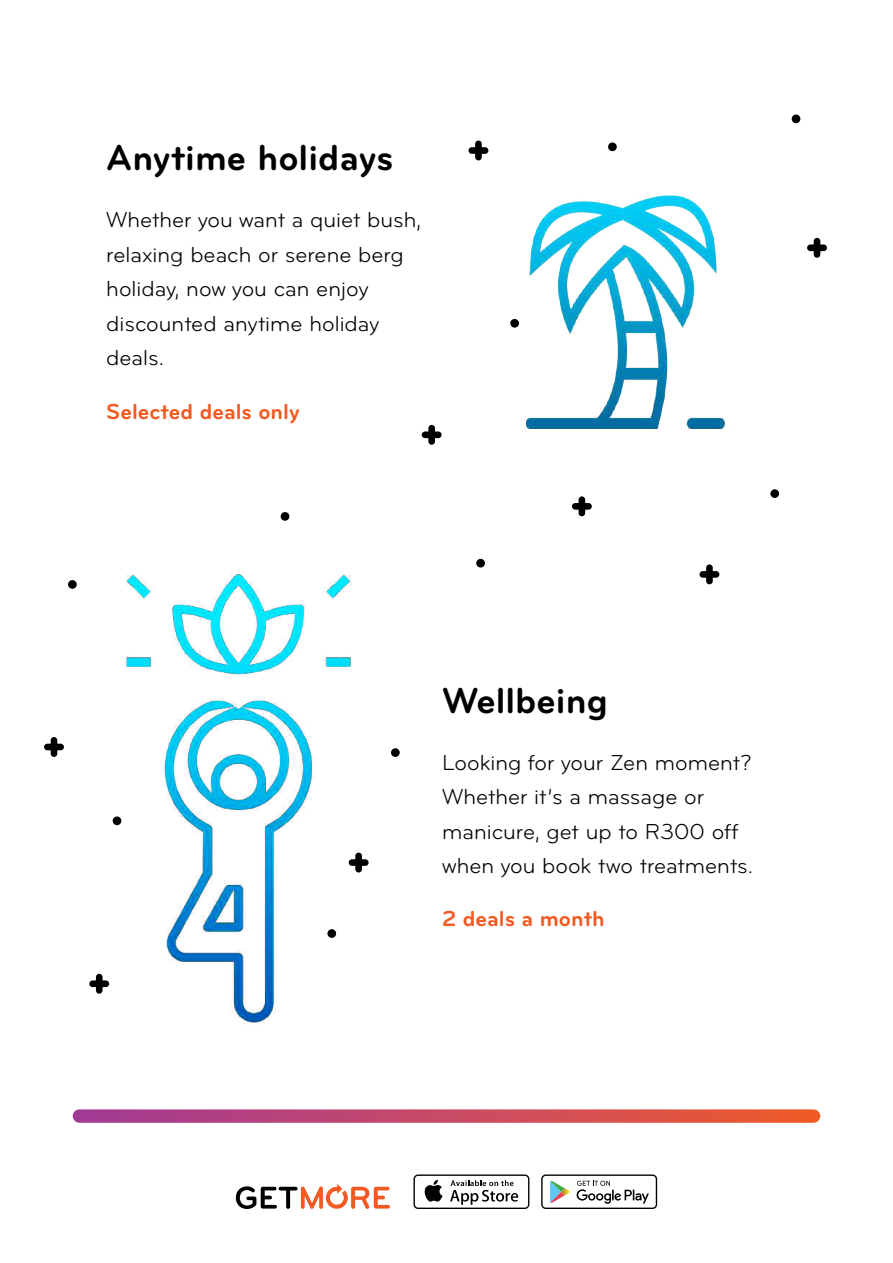
<style>
.page{position:relative;width:893px;height:1263px;background:#fff}
.page>*{position:absolute;margin:0;border:0;box-sizing:border-box;transform-origin:0 0}
.t1{font:700 37.5px "Bryant";color:#000}
.t2{font:22.5px/34.5px "Bryant";color:#000}
.t3{font:700 22.5px "Bryant";color:#f15a22}
</style>
<div class="page">
<img style="left:98px;top:512px;width:295px;height:512px">
<svg style="left:73px;top:1109px;width:747px;height:14px;background:#ca5269"></svg>
<img style="left:477px;top:140px;width:248px;height:289px">
<svg style="left:468px;top:141px;width:20px;height:19px"></svg>
<svg style="left:807px;top:238px;width:20px;height:20px"></svg>
<svg style="left:572px;top:496px;width:20px;height:20px"></svg>
<svg style="left:699px;top:564px;width:20px;height:20px"></svg>
<svg style="left:89px;top:974px;width:20px;height:20px"></svg>
<svg style="left:349px;top:853px;width:20px;height:19px"></svg>
<svg style="left:44px;top:737px;width:20px;height:20px"></svg>
<div style="left:608px;top:142px;width:9px;height:9px;background:#000;border-radius:50%"></div>
<div style="left:770px;top:489px;width:9px;height:9px;background:#000;border-radius:50%"></div>
<div style="left:792px;top:115px;width:8px;height:8px;background:#000;border-radius:50%"></div>
<div style="left:391px;top:748px;width:9px;height:9px;background:#000;border-radius:50%"></div>
<div style="left:281px;top:512px;width:8px;height:9px;background:#000;border-radius:50%"></div>
<div style="left:68px;top:580px;width:9px;height:9px;background:#000;border-radius:50%"></div>
<div style="left:476px;top:559px;width:9px;height:8px;background:#000;border-radius:50%"></div>
<div style="left:113px;top:816px;width:8px;height:9px;background:#000;border-radius:50%"></div>
<div style="left:510px;top:319px;width:9px;height:9px;background:#000;border-radius:50%"></div>
<svg style="left:422px;top:425px;width:20px;height:20px"></svg>
<div style="left:327px;top:929px;width:9px;height:9px;background:#000;border-radius:50%"></div>
<svg style="left:236px;top:1184px;width:154px;height:25px"></svg>
<div style="left:541px;top:1174px;width:116px;height:35px;border:1px solid #000;border-radius:4px"></div>
<svg style="left:577px;top:1181px;width:72px;height:23px"></svg>
<svg style="left:550px;top:1181px;width:20px;height:22px"></svg>
<div style="left:413px;top:1174px;width:116px;height:35px;border:1px solid #000;border-radius:4px"></div>
<svg style="left:424px;top:1180px;width:18px;height:22px"></svg>
<svg style="left:450px;top:1180px;width:68px;height:25px"></svg>
<h1 class="t1" style="left:106px;top:138px;width:289px">Anytime holidays</h1>
<p class="t2" style="left:106px;top:203px;width:316px">Whether you want a quiet bush, relaxing beach or serene berg holiday, now you can enjoy discounted anytime holiday deals.</p>
<p class="t3" style="left:106px;top:400px;width:195px">Selected deals only</p>
<h1 class="t1" style="left:442px;top:680px;width:167px">Wellbeing</h1>
<p class="t2" style="left:442px;top:745px;width:312px">Looking for your Zen moment?<br>Whether it’s a massage or manicure, get up to R300 off when you book two treatments.</p>
<p class="t3" style="left:442px;top:906px;width:164px">2 deals a month</p>
</div>
